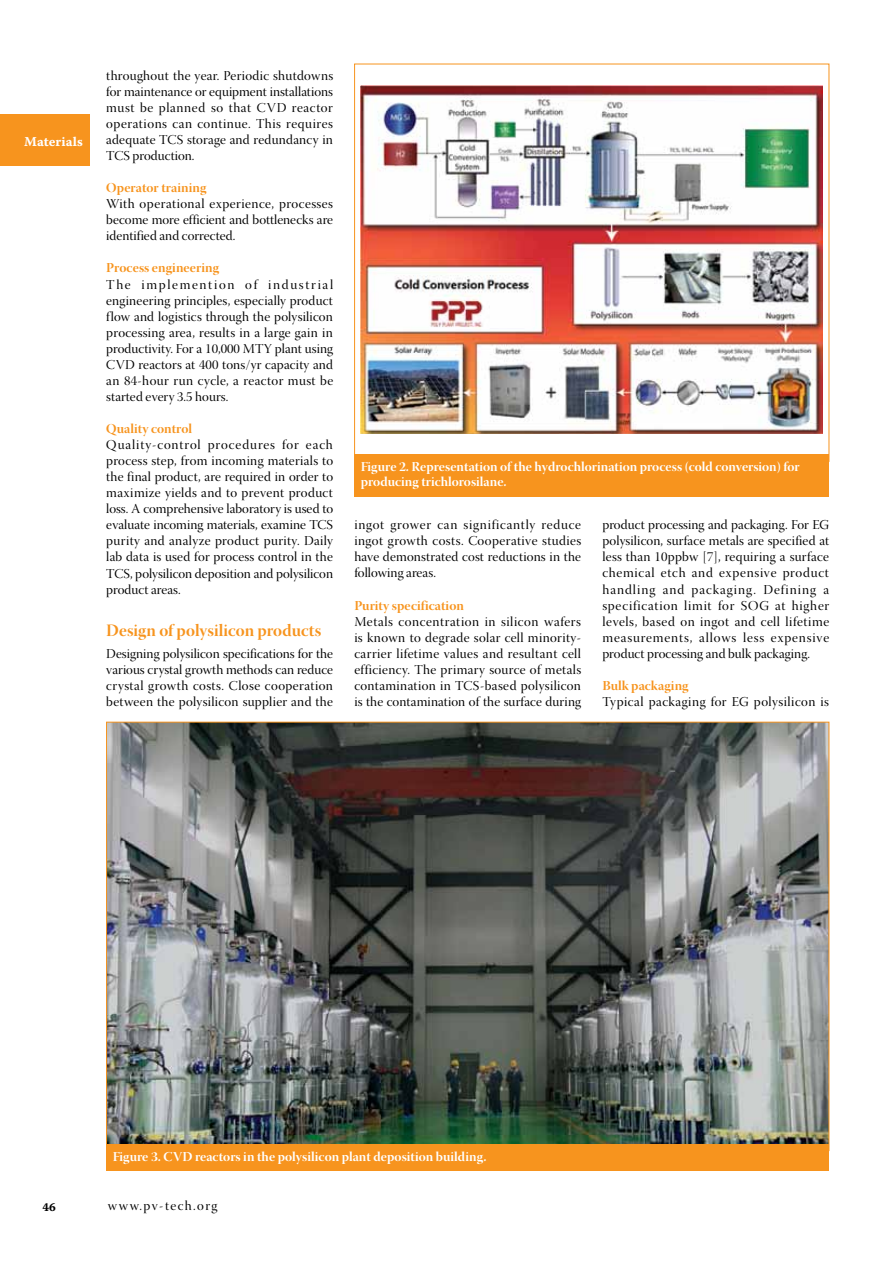
<style>
.page{position:relative;width:893px;height:1263px;background:#fff}
.page>*{position:absolute;margin:0;border:0;box-sizing:border-box;transform-origin:0 0}
.t1{font:17.25px "Warnock Pro Bold Disp";color:#f7941e}
.t2{font:13.5px/16px "Warnock Pro Disp";letter-spacing:.01em;color:#000;text-align:justify}
.t3{font:13.5px/15.8px "Warnock Pro Bold Disp";color:#fff}
.t4{font:13.5px "Warnock Pro Bold Disp";letter-spacing:.005em;color:#f7941e}
.t5{font:13.5px "Warnock Pro Disp";letter-spacing:.035em;color:#000}
.t6{font:13.5px "Warnock Pro Disp";letter-spacing:.1em;color:#000}
.t7{font:13.5px "Warnock Pro Bold Capt";letter-spacing:.005em;color:#fff}
.t8{font:12px "Warnock Pro Bold Capt";color:#000}
</style>
<div class="page">
<div style="left:0;top:115px;width:89px;height:51px;background:#f7941e"></div>
<img style="left:361px;top:85px;width:462px;height:349px">
<div style="left:354px;top:454px;width:475px;height:43px;background:#f7941e"></div>
<img style="left:108px;top:724px;width:719px;height:420px">
<div style="left:106px;top:1144px;width:723px;height:27px;background:#f7941e"></div>
<p class="t7" style="left:24px;top:134px;width:60px">Materials</p>
<p class="t2" style="left:106px;top:69px;width:228px">throughout the year. Periodic shutdowns for maintenance or equipment installations must be planned so that CVD reactor operations can continue. This requires adequate TCS storage and redundancy in TCS production.</p>
<p class="t4" style="left:106px;top:180px;width:102px">Operator training</p>
<p class="t2" style="left:106px;top:197px;width:228px">With operational experience, processes become more efficient and bottlenecks are identified and corrected.</p>
<p class="t4" style="left:106px;top:260px;width:114px">Process engineering</p>
<p class="t2" style="left:106px;top:278px;width:228px">The implemention of industrial engineering principles, especially product flow and logistics through the polysilicon processing area, results in a large gain in productivity. For a 10,000 MTY plant using CVD reactors at 400 tons/yr capacity and an 84-hour run cycle, a reactor must be started every 3.5 hours.</p>
<p class="t4" style="left:106px;top:420px;width:87px">Quality control</p>
<p class="t2" style="left:106px;top:438px;width:228px">Quality-control procedures for each process step, from incoming materials to the final product, are required in order to maximize yields and to prevent product loss. A comprehensive laboratory is used to evaluate incoming materials, examine TCS purity and analyze product purity. Daily lab data is used for process control in the TCS, polysilicon deposition and polysilicon product areas.</p>
<p class="t1" style="left:106px;top:620px;width:216px">Design of polysilicon products</p>
<p class="t2" style="left:106px;top:647px;width:228px">Designing polysilicon specifications for the various crystal growth methods can reduce crystal growth costs. Close cooperation between the polysilicon supplier and the</p>
<p class="t3" style="left:361px;top:458px;width:441px">Figure 2. Representation of the hydrochlorination process (cold conversion) for producing trichlorosilane.</p>
<p class="t2" style="left:354px;top:518px;width:228px">ingot grower can significantly reduce ingot growth costs. Cooperative studies have demonstrated cost reductions in the following areas.</p>
<p class="t4" style="left:354px;top:597px;width:111px">Purity specification</p>
<p class="t2" style="left:354px;top:615px;width:228px">Metals concentration in silicon wafers is known to degrade solar cell minority&shy;carrier lifetime values and resultant cell efficiency. The primary source of metals contamination in TCS-based polysilicon is the contamination of the surface during</p>
<p class="t2" style="left:602px;top:518px;width:228px">product processing and packaging. For EG polysilicon, surface metals are specified at less than 10ppbw [7], requiring a surface chemical etch and expensive product handling and packaging. Defining a specification limit for SOG at higher levels, based on ingot and cell lifetime measurements, allows less expensive product processing and bulk packaging.</p>
<p class="t4" style="left:602px;top:677px;width:88px">Bulk packaging</p>
<p class="t5" style="left:602px;top:694px;width:228px">Typical packaging for EG polysilicon is</p>
<p class="t3" style="left:113px;top:1148px;width:375px">Figure 3. CVD reactors in the polysilicon plant deposition building.</p>
<p class="t8" style="left:43px;top:1200px;width:15px">46</p>
<p class="t6" style="left:108px;top:1198px;width:111px">www.pv-tech.org</p>
</div>
